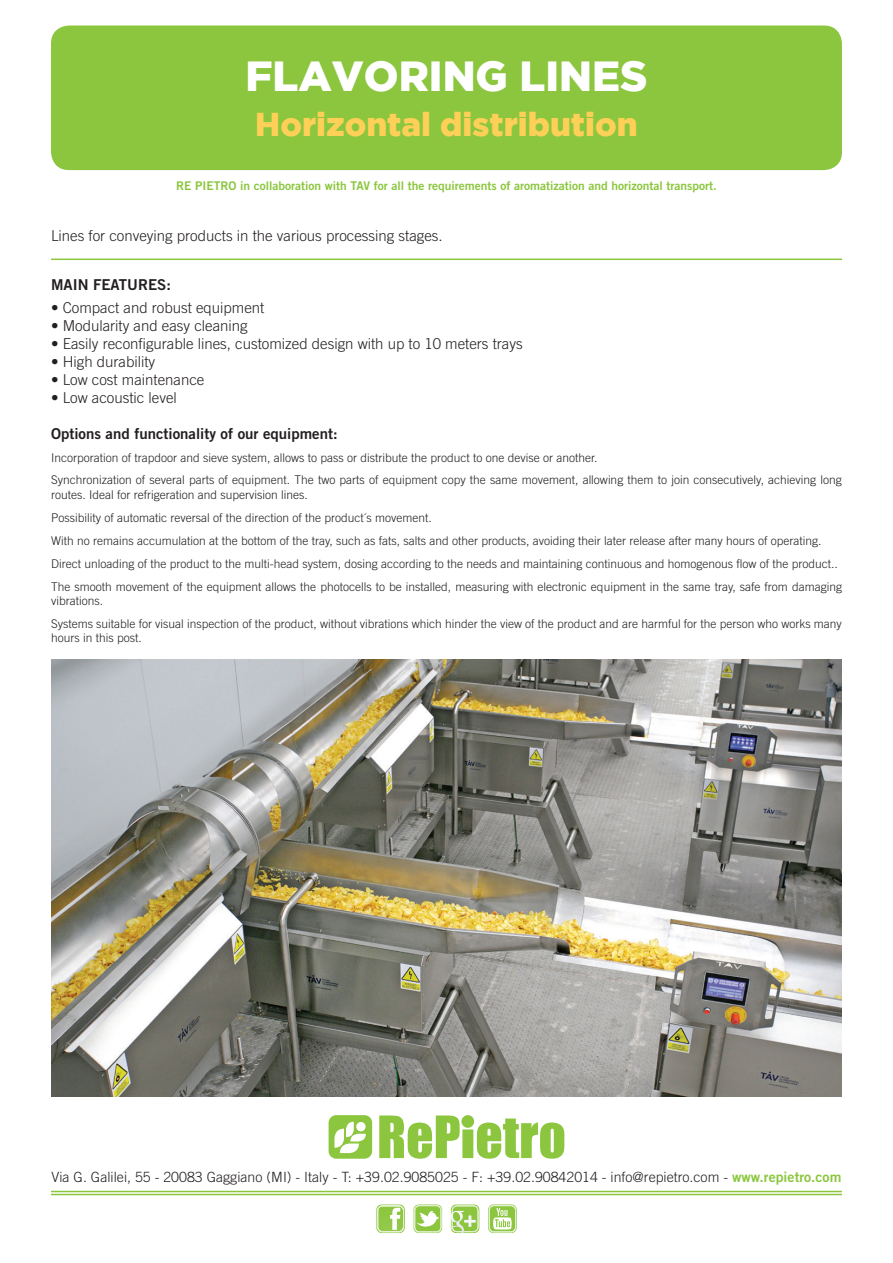
<style>
.page{position:relative;width:893px;height:1263px;background:#fff}
.page>*{position:absolute;margin:0;border:0;box-sizing:border-box;transform-origin:0 0}
.t1{font:900 42px "Gotham";color:#fff}
.t2{font:900 33px "Gotham";color:#fed058}
.t3{font:300 15px "Trade Gothic";color:#231f20}
.t4{font:15px "Trade Gothic Bold Two";color:#231f20}
.t5{font:300 14.1px "Trade Gothic";color:#231f20}
.t6{font:300 12px/14.4px "Trade Gothic";color:#231f20}
.t7{font:12px "Trade Gothic Bold Two";color:#8bc63e}
.s1{font-family:"Trade Gothic Bold Two";font-weight:400;color:#8bc63e}
</style>
<div class="page">
<img style="left:51px;top:659px;width:791px;height:437px">
<div style="left:51px;top:26px;width:791px;height:144px;background:#8bc63e;border-radius:18px"></div>
<hr style="left:51px;top:1191px;width:791px;height:1px;background:#8bc63e">
<hr style="left:51px;top:1194px;width:791px;height:1px;background:#8bc63e">
<svg style="left:329px;top:1115px;width:43px;height:44px"></svg>
<svg style="left:379px;top:1115px;width:185px;height:44px"></svg>
<svg style="left:414px;top:1204px;width:28px;height:29px"></svg>
<svg style="left:414px;top:1205px;width:27px;height:27px"></svg>
<svg style="left:376px;top:1204px;width:29px;height:29px"></svg>
<svg style="left:451px;top:1204px;width:28px;height:29px"></svg>
<svg style="left:451px;top:1205px;width:28px;height:28px"></svg>
<svg style="left:488px;top:1204px;width:29px;height:29px"></svg>
<svg style="left:489px;top:1205px;width:27px;height:27px"></svg>
<hr style="left:51px;top:259px;width:791px;height:1px;background:#8bc63e">
<p class="t1" style="left:245px;top:51px;width:404px">FLAVORING LINES</p>
<p class="t2" style="left:255px;top:105px;width:384px">Horizontal distribution</p>
<p class="t7" style="left:176px;top:179px;width:542px">RE PIETRO in collaboration with TAV for all the requirements of aromatization and horizontal transport.</p>
<p class="t3" style="left:51px;top:227px;width:393px">Lines for conveying products in the various processing stages.</p>
<p class="t4" style="left:51px;top:276px;width:121px">MAIN FEATURES:</p>
<p class="t3" style="left:51px;top:298px;width:215px">• Compact and robust equipment</p>
<p class="t3" style="left:51px;top:316px;width:198px">• Modularity and easy cleaning</p>
<p class="t3" style="left:51px;top:334px;width:473px">• Easily reconfigurable lines, customized design with up to 10 meters trays</p>
<p class="t3" style="left:51px;top:352px;width:106px">• High durability</p>
<p class="t3" style="left:51px;top:370px;width:155px">• Low cost maintenance</p>
<p class="t3" style="left:51px;top:388px;width:127px">• Low acoustic level</p>
<p class="t4" style="left:51px;top:424px;width:288px">Options and functionality of our equipment:</p>
<p class="t6" style="left:51px;top:450px;width:548px">Incorporation of trapdoor and sieve system, allows to pass or distribute the product to one devise or another.</p>
<p class="t6" style="left:51px;top:473px;width:792px">Synchronization of several parts of equipment. The two parts of equipment copy the same movement, allowing them to join consecutively, achieving long routes. Ideal for refrigeration and supervision lines.</p>
<p class="t6" style="left:51px;top:510px;width:382px">Possibility of automatic reversal of the direction of the product´s movement.</p>
<p class="t6" style="left:51px;top:533px;width:772px">With no remains accumulation at the bottom of the tray, such as fats, salts and other products, avoiding their later release after many hours of operating.</p>
<p class="t6" style="left:51px;top:556px;width:788px">Direct unloading of the product to the multi-head system, dosing according to the needs and maintaining continuous and homogenous flow of the product..</p>
<p class="t6" style="left:51px;top:579px;width:792px">The smooth movement of the equipment allows the photocells to be installed, measuring with electronic equipment in the same tray, safe from damaging vibrations.</p>
<p class="t6" style="left:51px;top:616px;width:792px">Systems suitable for visual inspection of the product, without vibrations which hinder the view of the product and are harmful for the person who works many hours in this post.</p>
<p class="t5" style="left:52px;top:1168px;width:791px">Via G. Galilei, 55 - 20083 Gaggiano (MI) - Italy - T: +39.02.9085025 - F: +39.02.90842014 - info@repietro.com - <span class="s1">www.repietro.com</span></p>
</div>
